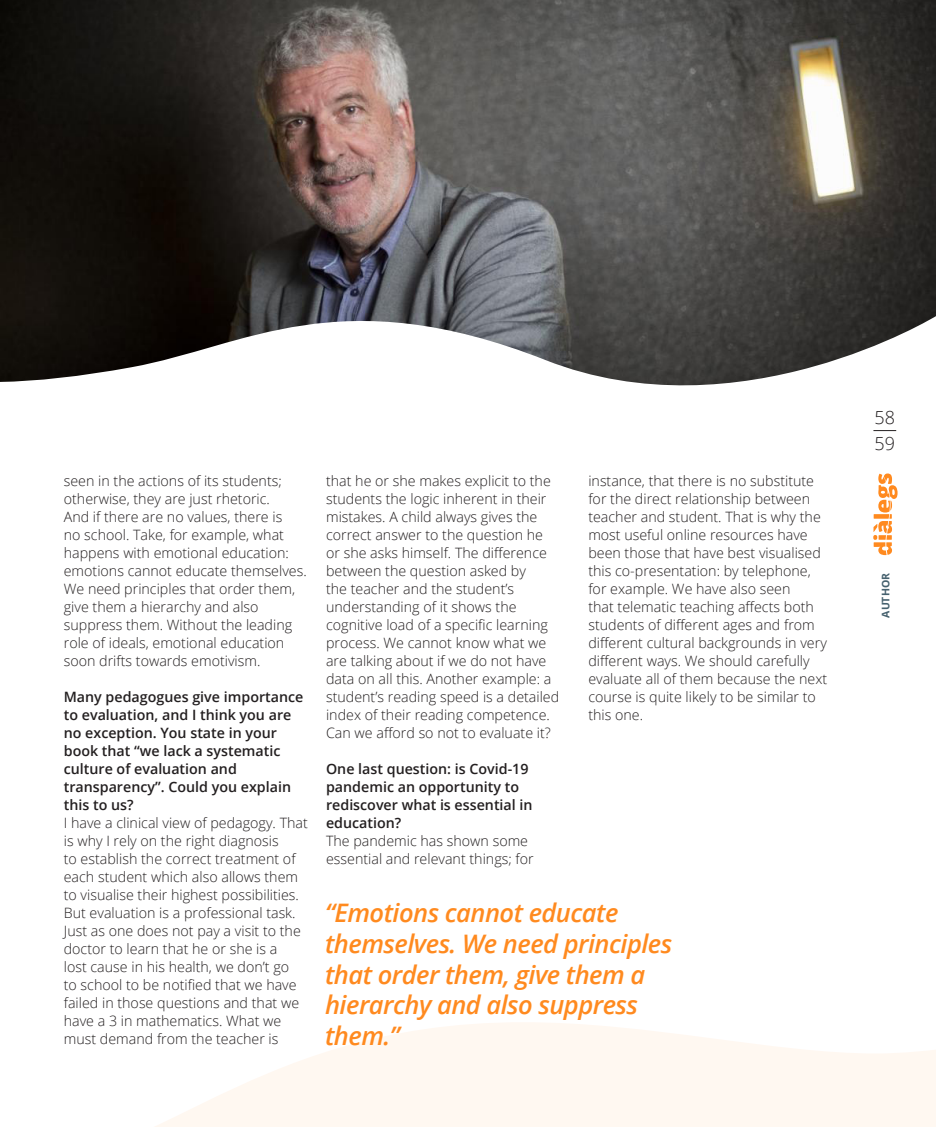
<style>
.page{position:relative;width:936px;height:1127px;background:#fff}
.page>*{position:absolute;margin:0;border:0;box-sizing:border-box;transform-origin:0 0}
.TEXTOS{font:italic 600 25.5px/30.6px "Open Sans";letter-spacing:-.02em;color:#ff8a1f}
.TEXTOS-2{font:300 18px "Open Sans";color:#231f20}
.TEXTOS-3{font:300 14.25px/18px "Open Sans";color:#231f20}
.TEXTOS-4{font:600 14.25px/18px "Open Sans";color:#231f20}
.t1{font:700 10.5px "Open Sans";color:#46616e}
</style>
<div class="page">
<svg style="left:155px;top:1022px;width:780px;height:105px;fill:#fff8f1"></svg>
<svg style="left:873px;top:473px;width:24px;height:82px"></svg>
<img style="left:0;top:0;width:935px;height:386px">
<svg style="left:0;top:135px;width:1px;height:249px"></svg>
<p class="TEXTOS-3" style="left:64px;top:471px;width:244px">seen in the actions of its students; otherwise, they are just rhetoric.<br>And if there are no values, there is<br>no school. Take, for example, what happens with emotional education: emotions cannot educate themselves.<br>We need principles that order them, give them a hierarchy and also suppress them. Without the leading role of ideals, emotional education soon drifts towards emotivism.</p>
<p class="TEXTOS-4" style="left:64px;top:688px;width:241px">Many pedagogues give importance to evaluation, and I think you are no exception. You state in your book that “we lack a systematic culture of evaluation and transparency”. Could you explain this to us?</p>
<p class="TEXTOS-3" style="left:64px;top:813px;width:246px">I have a clinical view of pedagogy. That is why I rely on the right diagnosis<br>to establish the correct treatment of each student which also allows them to visualise their highest possibilities.<br>But evaluation is a professional task.<br>Just as one does not pay a visit to the doctor to learn that he or she is a<br>lost cause in his health, we don’t go<br>to school to be notified that we have failed in those questions and that we have a 3 in mathematics. What we must demand from the teacher is</p>
<p class="TEXTOS-3" style="left:326px;top:471px;width:235px">that he or she makes explicit to the students the logic inherent in their mistakes. A child always gives the correct answer to the question he or she asks himself. The difference between the question asked by<br>the teacher and the student’s understanding of it shows the cognitive load of a specific learning process. We cannot know what we are talking about if we do not have data on all this. Another example: a student’s reading speed is a detailed index of their reading competence.<br>Can we afford so not to evaluate it?</p>
<p class="TEXTOS-4" style="left:326px;top:760px;width:208px">One last question: is Covid-19 pandemic an opportunity to rediscover what is essential in education?</p>
<p class="TEXTOS-3" style="left:326px;top:831px;width:209px">The pandemic has shown some essential and relevant things; for</p>
<p class="TEXTOS-3" style="left:588px;top:471px;width:240px">instance, that there is no substitute for the direct relationship between teacher and student. That is why the most useful online resources have been those that have best visualised this co-presentation: by telephone, for example. We have also seen<br>that telematic teaching affects both students of different ages and from different cultural backgrounds in very different ways. We should carefully evaluate all of them because the next course is quite likely to be similar to this one.</p>
<p class="TEXTOS" style="left:325px;top:897px;width:349px">“Emotions cannot educate themselves. We need principles that order them, give them a hierarchy and also suppress them.”</p>
<p class="TEXTOS-2" style="left:874px;top:406px;width:22px">58</p>
<p class="TEXTOS-2" style="left:874px;top:431px;width:22px">59</p>
<p class="t1" style="left:878px;top:618px;width:46px;rotate:-90deg">AUTHOR</p>
</div>
